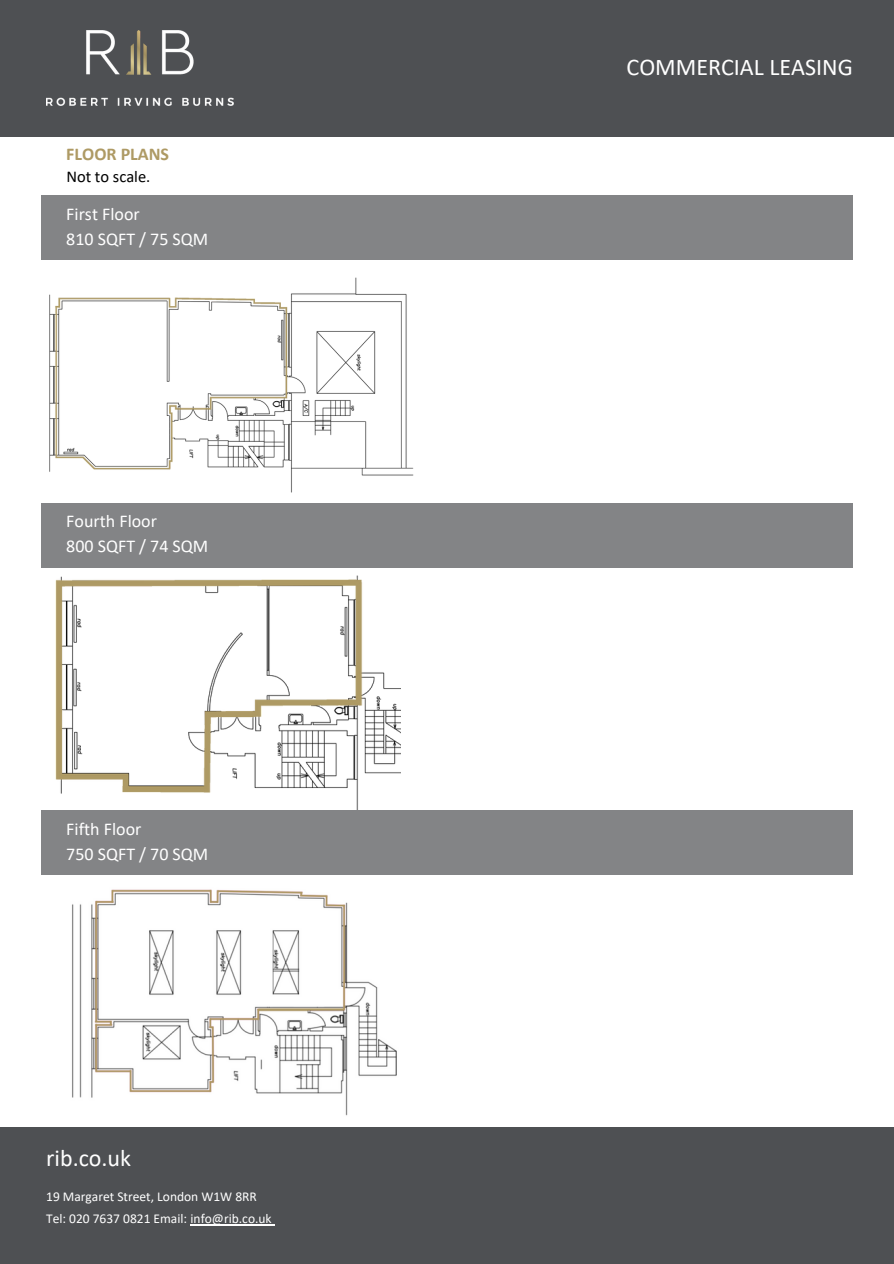
<style>
.page{position:relative;width:894px;height:1264px;background:#fff}
.page>*{position:absolute;margin:0;border:0;box-sizing:border-box;transform-origin:0 0}
.t1{font:24px "Calibri";color:#fff}
.t2{font:18px/24.8px "Calibri";color:#fff}
.t3{font:700 18px "Calibri";color:#ae9a64}
.t4{font:16.5px "Calibri";color:#000}
.t5{font:13.5px/22.5px "Calibri";color:#fff}
</style>
<div class="page">
<div style="left:0;top:0;width:893px;height:137px;background:#4e5053"></div>
<img style="left:46px;top:30px;width:187px;height:76px">
<div style="left:0;top:1126px;width:893px;height:137px;background:#4e5053"></div>
<img style="left:49px;top:277px;width:365px;height:216px">
<img style="left:47px;top:567px;width:353px;height:243px">
<hr style="left:190px;top:1224px;width:82px;height:1px;background:#fff">
<div style="left:41px;top:196px;width:811px;height:64px;background:#838486"></div>
<div style="left:41px;top:502px;width:811px;height:65px;background:#838486"></div>
<img style="left:72px;top:889px;width:325px;height:227px">
<div style="left:41px;top:810px;width:811px;height:65px;background:#838486"></div>
<p class="t3" style="left:66px;top:146px;width:104px">FLOOR PLANS</p>
<p class="t4" style="left:66px;top:169px;width:85px">Not to scale.</p>
<p class="t2" style="left:66px;top:203px;width:143px">First Floor<br>810 SQFT / 75 SQM</p>
<p class="t2" style="left:66px;top:510px;width:143px">Fourth Floor<br>800 SQFT / 74 SQM</p>
<p class="t2" style="left:66px;top:818px;width:143px">Fifth Floor<br>750 SQFT / 70 SQM</p>
<h1 class="t1" style="left:46px;top:1147px;width:86px">rib.co.uk</h1>
<p class="t5" style="left:46px;top:1185px;width:227px">19 Margaret Street, London W1W 8RR<br>Tel: 020 7637 0821 Email: info@rib.co.uk</p>
<h1 class="t1" style="left:626px;top:57px;width:228px">COMMERCIAL LEASING</h1>
</div>
